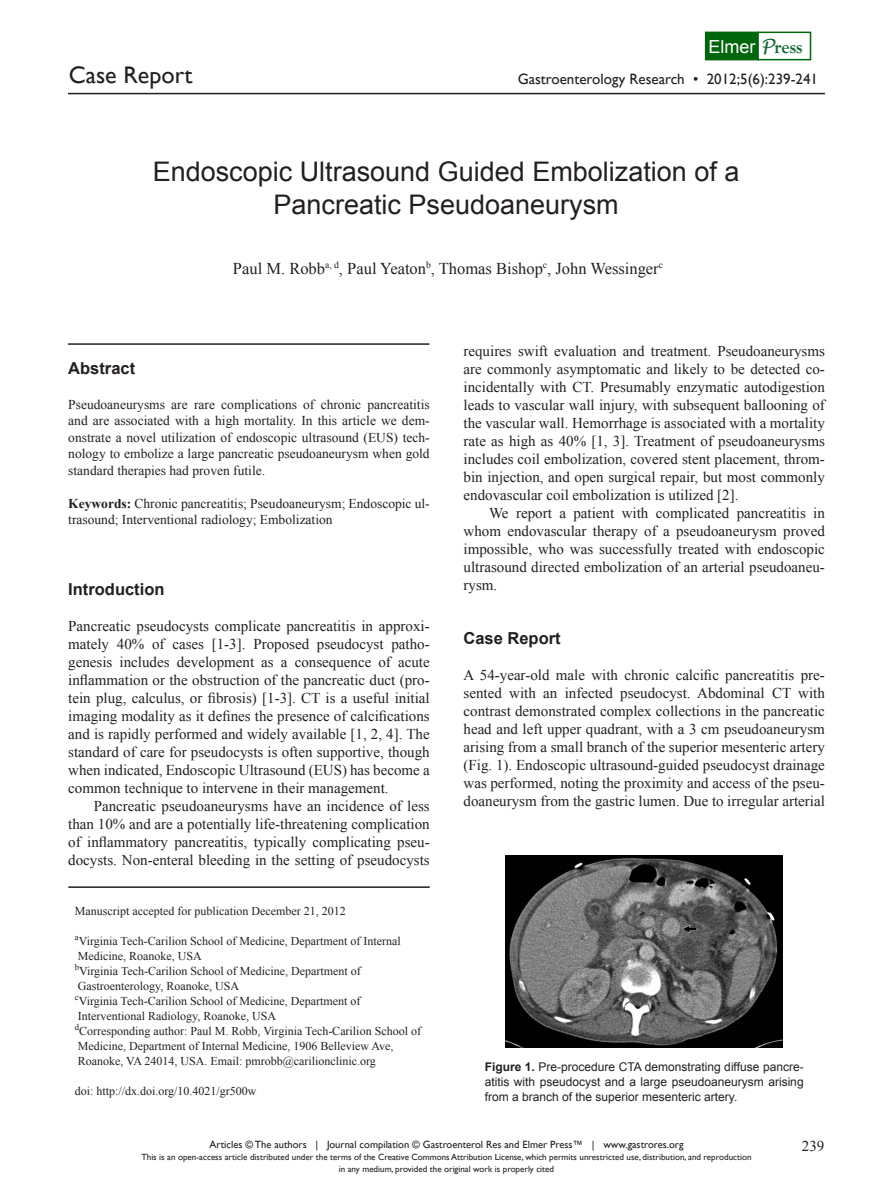
<style>
.page{position:relative;width:893px;height:1191px;background:#fff}
.page>*{position:absolute;margin:0;border:0;box-sizing:border-box;transform-origin:0 0}
.t1{font:27px "Arial";color:#231f20}
.t2{font:24px "Gill Sans";color:#231f20}
.t3{font:18px "Arial";color:#fff}
.t4{font:16.5px "Times New Roman";color:#231f20}
.content{font:700 16.5px "Arial";color:#231f20}
.first_line{font:700 16.5px "Arial";color:#231f20}
.first_line-2{font:15px/18px "Times New Roman";color:#231f20;text-align:justify}
.t5{font:15px "Gill Sans";color:#231f20}
.content-2{font:13.5px/16.5px "Times New Roman";color:#231f20;text-align:justify}
.first_line-3{font:12px "Times New Roman";color:#231f20}
.first_line-4{font:12px/15px "Arial";color:#231f20;text-align:justify}
.t6{font:10.5px "Gill Sans";color:#231f20}
.t7{font:9px "Gill Sans";color:#231f20}
.s1{font-family:"Lucida Handwriting";font-style:italic;font-size:19.5px;color:#146734}
.s2{font-family:"Goudy Old Style T";font-weight:700;font-size:19.5px;color:#146734}
.s3{font-weight:700}
</style>
<div class="page">
<div style="left:705px;top:32px;width:54px;height:28px;background:#00660b"></div>
<div style="left:757px;top:32px;width:54px;height:28px;background:#fff;border:2px solid #00660b"></div>
<div style="left:706px;top:40px;width:52px;height:16px;background:#00660b"></div>
<hr style="left:68px;top:93px;width:757px;height:1px;background:#231f20">
<hr style="left:68px;top:343px;width:361px;height:2px;background:#231f20">
<hr style="left:68px;top:886px;width:362px;height:2px;background:#231f20">
<img style="left:506px;top:855px;width:277px;height:192px">
<p class="t2" style="left:69px;top:61px;width:125px">Case Report</p>
<p class="t3" style="left:708px;top:35px;width:96px">Elmer <span class="s1">P</span><span class="s2">ress</span></p>
<p class="t5" style="left:518px;top:70px;width:302px">Gastroenterology Research • 2012;5(6):239-241</p>
<p class="t1" style="left:153px;top:154px;width:588px">Endoscopic Ultrasound Guided Embolization of a</p>
<p class="t1" style="left:273px;top:187px;width:347px">Pancreatic Pseudoaneurysm</p>
<p class="t4" style="left:233px;top:257px;width:432px">Paul M. Robb<sup>a,</sup> <sup>d</sup>, Paul Yeaton<sup>b</sup>, Thomas Bishop<sup>c</sup>, John Wessinger<sup>c</sup></p>
<p class="content" style="left:68px;top:357px;width:68px">Abstract</p>
<p class="content-2" style="left:68px;top:396px;width:363px">Pseudoaneurysms are rare complications of chronic pancreatitis and are associated with a high mortality. In this article we dem&shy;onstrate a novel utilization of endoscopic ultrasound (EUS) tech&shy;nology to embolize a large pancreatic pseudoaneurysm when gold standard therapies had proven futile.</p>
<p class="content-2" style="left:68px;top:495px;width:363px"><span class="s3">Keywords:</span> Chronic pancreatitis; Pseudoaneurysm; Endoscopic ul&shy;trasound; Interventional radiology; Embolization</p>
<p class="content" style="left:68px;top:578px;width:98px">Introduction</p>
<p class="first_line-2" style="left:68px;top:616px;width:363px">Pancreatic pseudocysts complicate pancreatitis in approxi&shy;mately 40% of cases [1-3]. Proposed pseudocyst patho&shy;genesis includes development as a consequence of acute inflammation or the obstruction of the pancreatic duct (pro&shy;tein plug, calculus, or fibrosis) [1-3]. CT is a useful initial imaging modality as it defines the presence of calcifications and is rapidly performed and widely available [1, 2, 4]. The standard of care for pseudocysts is often supportive, though when indicated, Endoscopic Ultrasound (EUS) has become a common technique to intervene in their management.</p>
<p class="first_line-2" style="left:68px;top:796px;width:363px;text-indent:26px">Pancreatic pseudoaneurysms have an incidence of less than 10% and are a potentially life-threatening complication of inflammatory pancreatitis, typically complicating pseu&shy;docysts. Non-enteral bleeding in the setting of pseudocysts</p>
<p class="first_line-2" style="left:463px;top:342px;width:363px">requires swift evaluation and treatment. Pseudoaneurysms are commonly asymptomatic and likely to be detected co&shy;incidentally with CT. Presumably enzymatic autodigestion leads to vascular wall injury, with subsequent ballooning of the vascular wall. Hemorrhage is associated with a mortality rate as high as 40% [1, 3]. Treatment of pseudoaneurysms includes coil embolization, covered stent placement, throm&shy;bin injection, and open surgical repair, but most commonly endovascular coil embolization is utilized [2].</p>
<p class="first_line-2" style="left:463px;top:504px;width:363px;text-indent:26px">We report a patient with complicated pancreatitis in whom endovascular therapy of a pseudoaneurysm proved impossible, who was successfully treated with endoscopic ultrasound directed embolization of an arterial pseudoaneu&shy;rysm.</p>
<p class="first_line" style="left:463px;top:627px;width:99px">Case Report</p>
<p class="first_line-2" style="left:463px;top:666px;width:363px">A 54-year-old male with chronic calcific pancreatitis pre&shy;sented with an infected pseudocyst. Abdominal CT with contrast demonstrated complex collections in the pancreatic head and left upper quadrant, with a 3 cm pseudoaneurysm arising from a small branch of the superior mesenteric artery (Fig. 1). Endoscopic ultrasound-guided pseudocyst drainage was performed, noting the proximity and access of the pseu&shy;doaneurysm from the gastric lumen. Due to irregular arterial</p>
<p class="first_line-3" style="left:75px;top:902px;width:272px">Manuscript accepted for publication December 21, 2012</p>
<p class="first_line-3" style="left:75px;top:932px;width:327px"><sup>a</sup>Virginia Tech-Carilion School of Medicine, Department of Internal</p>
<p class="first_line-3" style="left:78px;top:947px;width:125px">Medicine, Roanoke, USA</p>
<p class="first_line-3" style="left:75px;top:962px;width:287px"><sup>b</sup>Virginia Tech-Carilion School of Medicine, Department of</p>
<p class="first_line-3" style="left:78px;top:977px;width:163px">Gastroenterology, Roanoke, USA</p>
<p class="first_line-3" style="left:75px;top:992px;width:287px"><sup>c</sup>Virginia Tech-Carilion School of Medicine, Department of</p>
<p class="first_line-3" style="left:78px;top:1007px;width:200px">Interventional Radiology, Roanoke, USA</p>
<p class="first_line-3" style="left:75px;top:1022px;width:348px"><sup>d</sup>Corresponding author: Paul M. Robb, Virginia Tech-Carilion School of</p>
<p class="first_line-3" style="left:78px;top:1037px;width:317px">Medicine, Department of Internal Medicine, 1906 Belleview Ave,</p>
<p class="first_line-3" style="left:78px;top:1052px;width:300px">Roanoke, VA 24014, USA. Email: pmrobb@carilionclinic.org</p>
<p class="first_line-3" style="left:75px;top:1082px;width:183px">doi: http://dx.doi.org/10.4021/gr500w</p>
<p class="first_line-4" style="left:485px;top:1059px;width:320px"><span class="s3">Figure 1.</span> Pre-procedure CTA demonstrating diffuse pancre&shy;atitis with pseudocyst and a large pseudoaneurysm arising from a branch of the superior mesenteric artery.</p>
<p class="first_line-2" style="left:802px;top:1136px;width:24px">239</p>
<p class="t6" style="left:209px;top:1138px;width:476px">Articles © The authors | Journal compilation © Gastroenterol Res and Elmer Press™ | www.gastrores.org</p>
<p class="t7" style="left:141px;top:1152px;width:612px">This is an open-access article distributed under the terms of the Creative Commons Attribution License, which permits unrestricted use, distribution, and reproduction</p>
<p class="t7" style="left:339px;top:1164px;width:217px">in any medium, provided the original work is properly cited</p>
</div>
